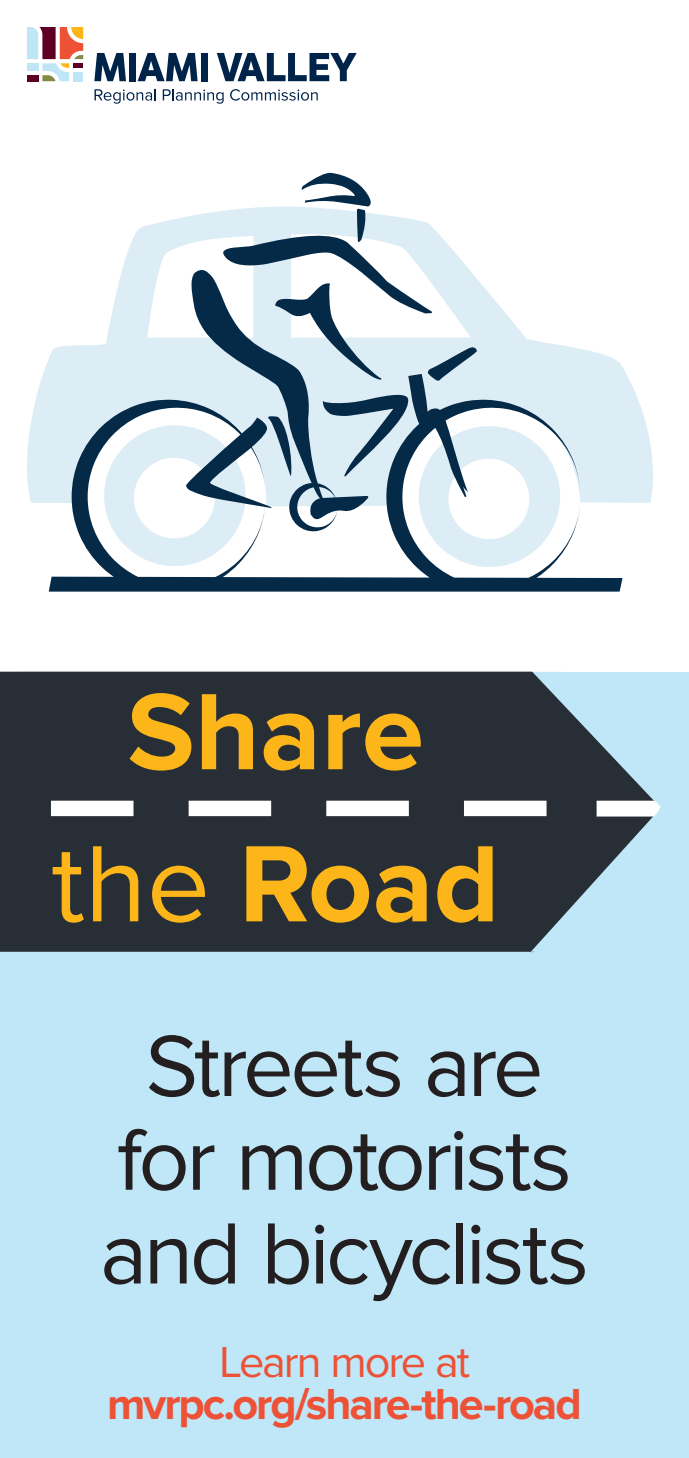
<style>
.page{position:relative;width:689px;height:1458px;background:#fff}
.page>*{position:absolute;margin:0;border:0;box-sizing:border-box;transform-origin:0 0}
.t1{font:700 112.5px "Proxima Nova";color:#fcb619}
.t2{font:90px/93.8px "Proxima Nova";letter-spacing:-.04em;color:#231f20;text-align:center}
.t3{font:700 45px "Proxima Nova";letter-spacing:-.045em;color:#ed5136}
.t4{font:45px "Proxima Nova";letter-spacing:-.045em;color:#ed5136}
.s1{font-weight:400}
</style>
<div class="page">
<div style="left:0;top:672px;width:688px;height:786px;background:#bfe7f7"></div>
<svg style="left:94px;top:89px;width:62px;height:15px"></svg>
<svg style="left:163px;top:89px;width:61px;height:15px"></svg>
<svg style="left:230px;top:89px;width:88px;height:12px"></svg>
<svg style="left:27px;top:27px;width:56px;height:54px"></svg>
<div style="left:27px;top:75px;width:11px;height:6px;background:#5d0023"></div>
<svg style="left:94px;top:53px;width:32px;height:28px"></svg>
<div style="left:129px;top:53px;width:7px;height:28px;background:#002349"></div>
<svg style="left:137px;top:53px;width:61px;height:28px"></svg>
<div style="left:201px;top:53px;width:7px;height:28px;background:#002349"></div>
<svg style="left:217px;top:53px;width:139px;height:28px"></svg>
<svg style="left:0;top:672px;width:655px;height:280px;background:#353f47"></svg>
<svg style="left:51px;top:801px;width:495px;height:15px;background:#b6b9bb"></svg>
<svg style="left:596px;top:801px;width:65px;height:16px"></svg>
<svg style="left:27px;top:347px;width:626px;height:156px;fill:#dcedf6"></svg>
<svg style="left:59px;top:211px;width:540px;height:163px"></svg>
<svg style="left:222px;top:172px;width:255px;height:202px"></svg>
<svg style="left:190px;top:267px;width:179px;height:107px"></svg>
<svg style="left:49px;top:374px;width:573px;height:218px"></svg>
<p class="t1" style="left:127px;top:667px;width:298px">Share</p>
<p class="t1" style="left:51px;top:819px;width:449px"><span class="s1">the</span> Road</p>
<p class="t2" style="left:100px;top:1021px;width:490px">Streets are for motorists and bicyclists</p>
<p class="t4" style="left:219px;top:1336px;width:252px">Learn more at</p>
<p class="t3" style="left:107px;top:1378px;width:476px">mvrpc.org/share-the-road</p>
</div>
